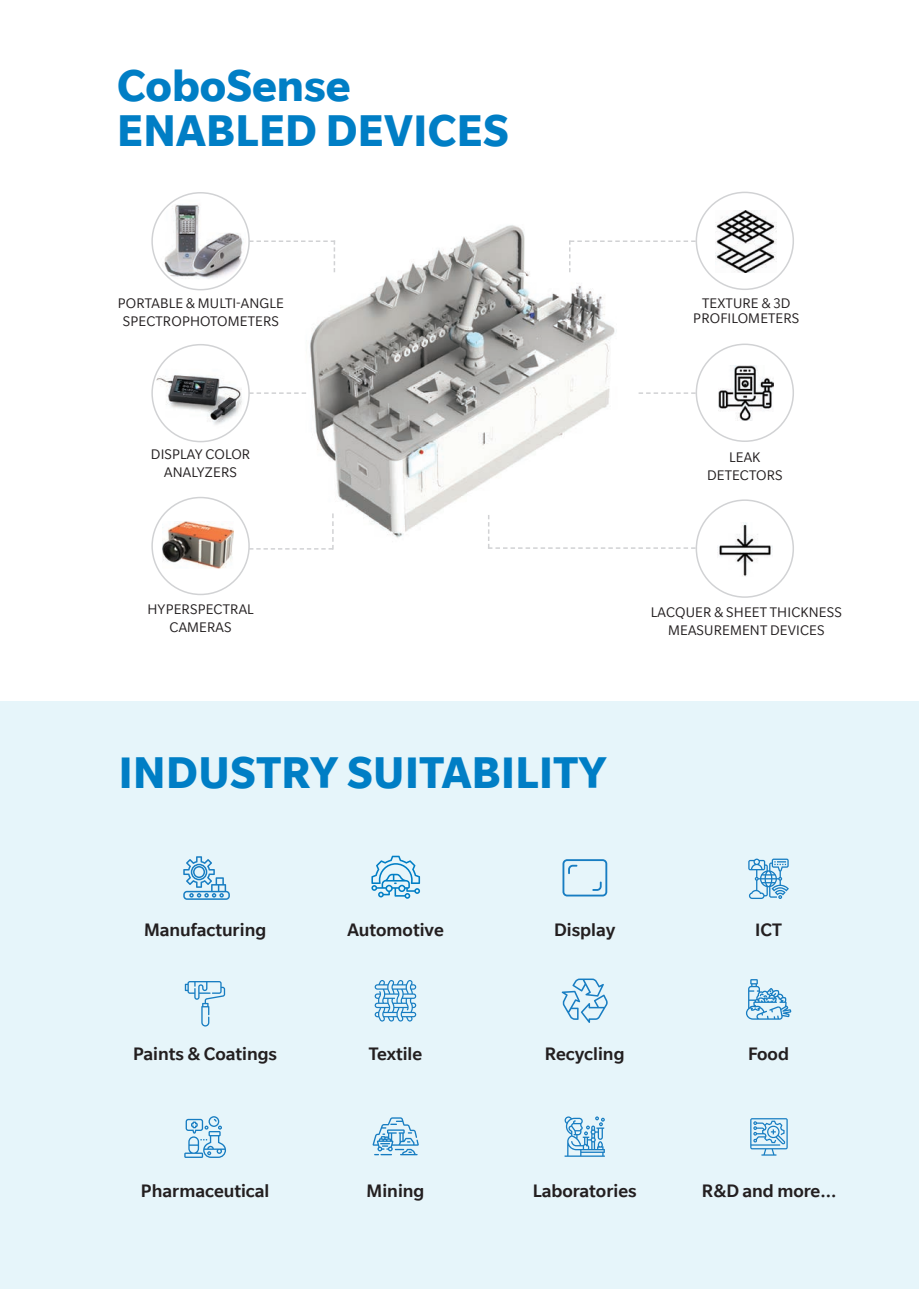
<style>
.page{position:relative;width:919px;height:1289px;background:#fff}
.page>*{position:absolute;margin:0;border:0;box-sizing:border-box;transform-origin:0 0}
.t1{font:700 48px/45px "Slate";letter-spacing:.01em;color:#007ec5}
.t2{font:500 19.5px "Slate";color:#231f20}
.t3{font:15px/18px "Slate";letter-spacing:.01em;color:#231f20;text-align:center}
</style>
<div class="page">
<img style="left:310px;top:225px;width:305px;height:322px">
<div style="left:0;top:702px;width:918px;height:586px;background:#e6f5fa"></div>
<svg style="left:185px;top:981px;width:40px;height:45px"></svg>
<svg style="left:374px;top:980px;width:42px;height:41px"></svg>
<svg style="left:561px;top:978px;width:46px;height:44px"></svg>
<svg style="left:183px;top:856px;width:47px;height:43px"></svg>
<svg style="left:184px;top:1116px;width:42px;height:41px"></svg>
<svg style="left:750px;top:1118px;width:37px;height:37px"></svg>
<svg style="left:564px;top:1116px;width:40px;height:40px"></svg>
<svg style="left:372px;top:1117px;width:47px;height:38px"></svg>
<svg style="left:371px;top:855px;width:49px;height:43px"></svg>
<svg style="left:562px;top:859px;width:45px;height:37px"></svg>
<svg style="left:748px;top:858px;width:40px;height:41px"></svg>
<svg style="left:746px;top:979px;width:45px;height:40px"></svg>
<svg style="left:151px;top:344px;width:155px;height:98px"></svg>
<svg style="left:638px;top:343px;width:156px;height:99px"></svg>
<svg style="left:151px;top:192px;width:184px;height:98px"></svg>
<svg style="left:151px;top:497px;width:182px;height:98px"></svg>
<svg style="left:569px;top:192px;width:225px;height:98px"></svg>
<svg style="left:488px;top:499px;width:306px;height:99px"></svg>
<h1 class="t1" style="left:117px;top:63px;width:393px">CoboSense<br>ENABLED DEVICES</h1>
<p class="t3" style="left:118px;top:294px;width:168px">PORTABLE &amp; MULTI-ANGLE<br>SPECTROPHOTOMETERS</p>
<p class="t3" style="left:693px;top:295px;width:108px;line-height:15px">TEXTURE &amp; 3D<br>PROFILOMETERS</p>
<p class="t3" style="left:151px;top:445px;width:101px">DISPLAY COLOR<br>ANALYZERS</p>
<p class="t3" style="left:707px;top:448px;width:77px">LEAK<br>DETECTORS</p>
<p class="t3" style="left:147px;top:600px;width:108px">HYPERSPECTRAL<br>CAMERAS</p>
<p class="t3" style="left:650px;top:603px;width:192px">LACQUER &amp; SHEET THICKNESS<br>MEASUREMENT DEVICES</p>
<h1 class="t1" style="left:119px;top:749px;width:489px">INDUSTRY SUITABILITY</h1>
<h2 class="t2" style="left:144px;top:919px;width:124px">Manufacturing</h2>
<h2 class="t2" style="left:133px;top:1042px;width:145px">Paints &amp; Coatings</h2>
<h2 class="t2" style="left:347px;top:919px;width:98px">Automotive</h2>
<h2 class="t2" style="left:369px;top:1042px;width:55px">Textile</h2>
<h2 class="t2" style="left:554px;top:919px;width:63px">Display</h2>
<h2 class="t2" style="left:545px;top:1042px;width:81px">Recycling</h2>
<h2 class="t2" style="left:755px;top:919px;width:28px">ICT</h2>
<h2 class="t2" style="left:748px;top:1042px;width:42px">Food</h2>
<h2 class="t2" style="left:141px;top:1180px;width:130px">Pharmaceutical</h2>
<h2 class="t2" style="left:366px;top:1180px;width:59px">Mining</h2>
<h2 class="t2" style="left:532px;top:1180px;width:105px">Laboratories</h2>
<h2 class="t2" style="left:702px;top:1180px;width:136px">R&amp;D and more…</h2>
</div>
